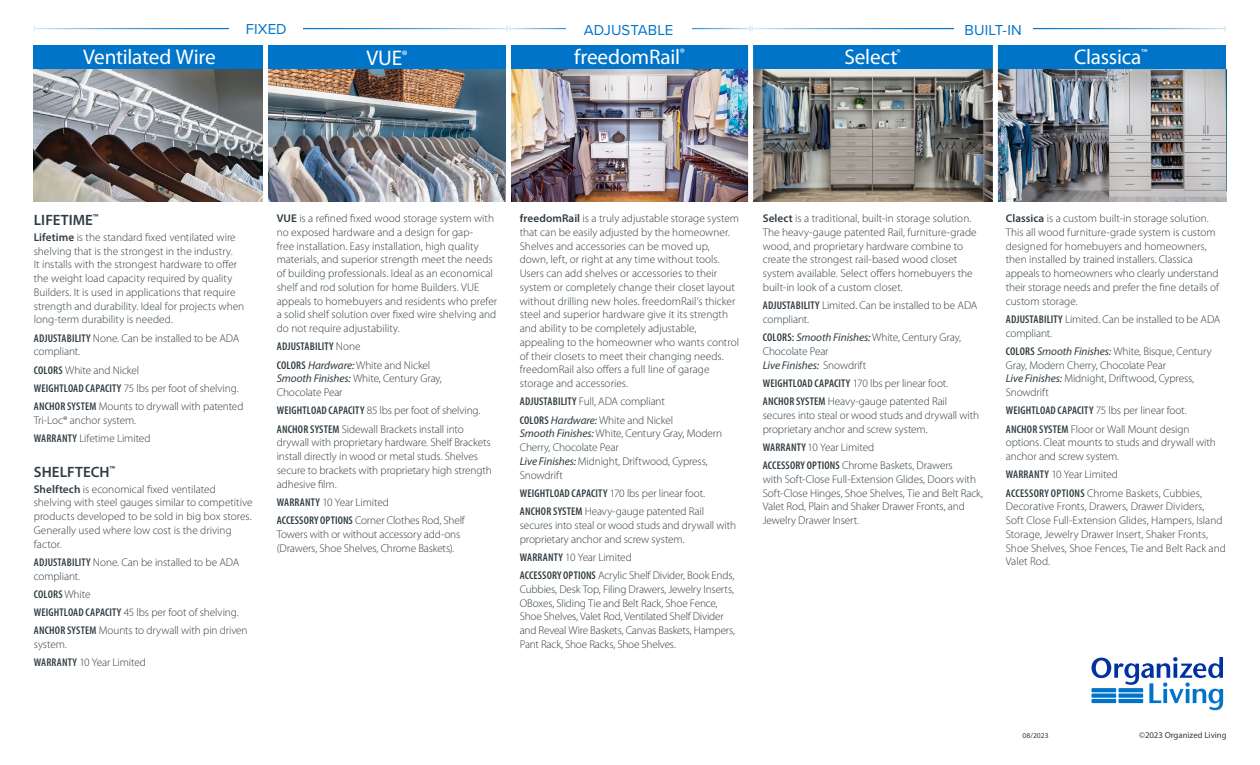
<style>
.page{position:relative;width:1260px;height:765px;background:#fff}
.page>*{position:absolute;margin:0;border:0;box-sizing:border-box;transform-origin:0 0}
.t1{font:21.25px "Myriad Pro";letter-spacing:-.01em;color:#fff}
.t2{font:15px "Proxima Nova";letter-spacing:.005em;color:#0074c8}
.t3{font:600 15px "Myriad Pro";letter-spacing:.005em;color:#303c42}
.t4{font:300 11.25px/13.8px "Myriad Pro";letter-spacing:-.005em;color:#303c42}
.t5{font:600 condensed 11.25px/18.2px "Myriad Pro";letter-spacing:.01em;color:#303c42}
.t6{font:8.75px "Myriad Pro";color:#303c42}
.t7{font:7.5px "Myriad Pro";letter-spacing:.01em;color:#303c42}
.s1{font-weight:600}
.s2{font-weight:600;font-stretch:condensed}
.s3{font-weight:300;font-stretch:normal}
.s4{font-weight:400;font-style:italic;font-stretch:normal}
.s5{font-weight:400;font-style:italic}
</style>
<div class="page">
<div style="left:34px;top:45px;width:1192px;height:25px;background:#0074c8"></div>
<img style="left:753px;top:69px;width:473px;height:132px">
<img style="left:268px;top:69px;width:480px;height:132px">
<img style="left:34px;top:69px;width:229px;height:132px">
<svg style="left:1092px;top:657px;width:132px;height:53px"></svg>
<svg style="left:1119px;top:688px;width:24px;height:4px"></svg>
<div style="left:1119px;top:693px;width:24px;height:5px;background:#0074c8"></div>
<hr style="left:1119px;top:699px;width:24px;height:4px;background:#0074c8">
<svg style="left:1092px;top:688px;width:24px;height:4px"></svg>
<div style="left:1092px;top:693px;width:24px;height:5px;background:#0074c8"></div>
<hr style="left:1092px;top:699px;width:24px;height:4px;background:#0074c8">
<hr style="left:510px;top:28px;width:240px;height:1px;background:#0074c8">
<hr style="left:752px;top:28px;width:473px;height:1px;background:#0074c8">
<svg style="left:749px;top:26px;width:4px;height:5px"></svg>
<div style="left:954px;top:21px;width:78px;height:17px;background:#fff"></div>
<div style="left:566px;top:20px;width:125px;height:18px;background:#fff"></div>
<div style="left:748px;top:41px;width:5px;height:164px;background:#fff"></div>
<div style="left:993px;top:42px;width:5px;height:165px;background:#fff"></div>
<hr style="left:34px;top:28px;width:473px;height:1px;background:#0074c8">
<svg style="left:506px;top:26px;width:4px;height:5px"></svg>
<div style="left:230px;top:19px;width:73px;height:17px;background:#fff"></div>
<div style="left:263px;top:42px;width:5px;height:165px;background:#fff"></div>
<div style="left:506px;top:40px;width:5px;height:165px;background:#fff"></div>
<h2 class="t2" style="left:246px;top:17px;width:42px">FIXED</h2>
<h1 class="t1" style="left:83px;top:44px;width:134px">Ventilated Wire</h1>
<h1 class="t1" style="left:366px;top:45px;width:43px">VUE<sup>®</sup></h1>
<h2 class="t2" style="left:584px;top:19px;width:91px">ADJUSTABLE</h2>
<h2 class="t2" style="left:965px;top:19px;width:59px">BUILT-IN</h2>
<h1 class="t1" style="left:574px;top:44px;width:112px">freedomRail<sup>®</sup></h1>
<h1 class="t1" style="left:844px;top:44px;width:58px">Select<sup>®</sup></h1>
<h1 class="t1" style="left:1074px;top:44px;width:75px">Classica<sup>™</sup></h1>
<h2 class="t3" style="left:34px;top:210px;width:66px">LIFETIME<sup>™</sup></h2>
<p class="t4" style="left:34px;top:230px;width:212px"><span class="s1">Lifetime</span> is the standard fixed ventilated wire shelving that is the strongest in the industry.<br>It installs with the strongest hardware to offer the weight load capacity required by quality Builders. It is used in applications that require strength and durability. Ideal for projects when long-term durability is needed.</p>
<p class="t4" style="left:34px;top:331px;width:207px"><span class="s2">ADJUSTABILITY</span> None. Can be installed to be ADA compliant.</p>
<p class="t4" style="left:34px;top:361px;width:211px;line-height:18.2px"><span class="s2">COLORS</span> White and Nickel<br><span class="s2">WEIGHTLOAD CAPACITY</span> 75 lbs per foot of shelving.<br><span class="s2">ANCHOR SYSTEM</span> Mounts to drywall with patented</p>
<p class="t4" style="left:34px;top:411px;width:118px;line-height:18.2px">Tri-Loc® anchor system.<br><span class="s2">WARRANTY</span> Lifetime Limited</p>
<h2 class="t3" style="left:34px;top:462px;width:83px">SHELFTECH<sup>™</sup></h2>
<p class="t4" style="left:34px;top:482px;width:220px"><span class="s1">Shelftech</span> is economical fixed ventilated shelving with steel gauges similar to competitive products developed to be sold in big box stores.<br>Generally used where low cost is the driving factor.</p>
<p class="t4" style="left:34px;top:555px;width:207px"><span class="s2">ADJUSTABILITY</span> None. Can be installed to be ADA compliant.</p>
<p class="t4" style="left:34px;top:585px;width:215px;line-height:18.2px"><span class="s2">COLORS</span> White<br><span class="s2">WEIGHTLOAD CAPACITY</span> 45 lbs per foot of shelving.<br><span class="s2">ANCHOR SYSTEM</span> Mounts to drywall with pin driven</p>
<p class="t4" style="left:34px;top:635px;width:114px;line-height:18.2px">system.<br><span class="s2">WARRANTY</span> 10 Year Limited</p>
<p class="t4" style="left:277px;top:211px;width:222px"><span class="s1">VUE</span> is a refined fixed wood storage system with no exposed hardware and a design for gap-<br>free installation. Easy installation, high quality materials, and superior strength meet the needs of building professionals. Ideal as an economical shelf and rod solution for home Builders. VUE appeals to homebuyers and residents who prefer a solid shelf solution over fixed wire shelving and do not require adjustability.</p>
<p class="t5" style="left:277px;top:337px;width:155px">ADJUSTABILITY <span class="s3">None<br></span>COLORS <span class="s4">Hardware:</span> <span class="s3">White and Nickel</span></p>
<p class="t4" style="left:277px;top:372px;width:167px"><span class="s5">Smooth Finishes:</span> White, Century Gray,<br>Chocolate Pear</p>
<p class="t4" style="left:277px;top:401px;width:205px;line-height:18.2px"><span class="s2">WEIGHTLOAD CAPACITY</span> 85 lbs per foot of shelving.<br><span class="s2">ANCHOR SYSTEM</span> Sidewall Brackets install into</p>
<p class="t4" style="left:277px;top:436px;width:217px">drywall with proprietary hardware. Shelf Brackets install directly in wood or metal studs. Shelves secure to brackets with proprietary high strength adhesive film.</p>
<p class="t4" style="left:277px;top:493px;width:190px;line-height:18.2px"><span class="s2">WARRANTY</span> 10 Year Limited<br><span class="s2">ACCESSORY OPTIONS</span> Corner Clothes Rod, Shelf</p>
<p class="t4" style="left:277px;top:527px;width:185px">Towers with or without accessory add-ons (Drawers, Shoe Shelves, Chrome Baskets).</p>
<p class="t4" style="left:520px;top:211px;width:221px"><span class="s1">freedomRail</span> is a truly adjustable storage system that can be easily adjusted by the homeowner.<br>Shelves and accessories can be moved up, down, left, or right at any time without tools.<br>Users can add shelves or accessories to their system or completely change their closet layout without drilling new holes. freedomRail’s thicker steel and superior hardware give it its strength and ability to be completely adjustable, appealing to the homeowner who wants control of their closets to meet their changing needs. freedomRail also offers a full line of garage storage and accessories.</p>
<p class="t4" style="left:520px;top:392px;width:155px;line-height:18.2px"><span class="s2">ADJUSTABILITY</span> Full, ADA compliant<br><span class="s2">COLORS</span> <span class="s5">Hardware:</span> White and Nickel</p>
<p class="t4" style="left:520px;top:427px;width:204px"><span class="s5">Smooth Finishes:</span> White, Century Gray, Modern<br>Cherry, Chocolate Pear<br><span class="s5">Live Finishes:</span> Midnight, Driftwood, Cypress,<br>Snowdrift</p>
<p class="t4" style="left:520px;top:484px;width:187px;line-height:18.2px"><span class="s2">WEIGHTLOAD CAPACITY</span> 170 lbs per linear foot.<br><span class="s2">ANCHOR SYSTEM</span> Heavy-gauge patented Rail</p>
<p class="t4" style="left:520px;top:518px;width:218px">secures into steal or wood studs and drywall with proprietary anchor and screw system.</p>
<p class="t4" style="left:520px;top:548px;width:216px;line-height:18.2px"><span class="s2">WARRANTY</span> 10 Year Limited<br><span class="s2">ACCESSORY OPTIONS</span> Acrylic Shelf Divider, Book Ends,</p>
<p class="t4" style="left:520px;top:582px;width:217px">Cubbies, Desk Top, Filing Drawers, Jewelry Inserts, OBoxes, Sliding Tie and Belt Rack, Shoe Fence, Shoe Shelves, Valet Rod, Ventilated Shelf Divider and Reveal Wire Baskets, Canvas Baskets, Hampers, Pant Rack, Shoe Racks, Shoe Shelves.</p>
<p class="t4" style="left:763px;top:211px;width:215px"><span class="s1">Select</span> is a traditional, built-in storage solution.<br>The heavy-gauge patented Rail, furniture-grade wood, and proprietary hardware combine to create the strongest rail-based wood closet system available. Select offers homebuyers the built-in look of a custom closet.</p>
<p class="t4" style="left:763px;top:298px;width:216px"><span class="s2">ADJUSTABILITY</span> Limited. Can be installed to be ADA compliant.</p>
<p class="t4" style="left:763px;top:330px;width:200px"><span class="s2">COLORS:</span> <span class="s5">Smooth Finishes:</span> White, Century Gray,<br>Chocolate Pear<br><span class="s5">Live Finishes:</span> Snowdrift</p>
<p class="t4" style="left:763px;top:374px;width:187px;line-height:18.2px"><span class="s2">WEIGHTLOAD CAPACITY</span> 170 lbs per linear foot.<br><span class="s2">ANCHOR SYSTEM</span> Heavy-gauge patented Rail</p>
<p class="t4" style="left:763px;top:408px;width:218px">secures into steal or wood studs and drywall with proprietary anchor and screw system.</p>
<p class="t4" style="left:763px;top:438px;width:191px;line-height:18.2px"><span class="s2">WARRANTY</span> 10 Year Limited<br><span class="s2">ACCESSORY OPTIONS</span> Chrome Baskets, Drawers</p>
<p class="t4" style="left:763px;top:472px;width:222px">with Soft-Close Full-Extension Glides, Doors with Soft-Close Hinges, Shoe Shelves, Tie and Belt Rack, Valet Rod, Plain and Shaker Drawer Fronts, and Jewelry Drawer Insert.</p>
<p class="t4" style="left:1006px;top:211px;width:215px"><span class="s1">Classica</span> is a custom built-in storage solution.<br>This all wood furniture-grade system is custom designed for homebuyers and homeowners, then installed by trained installers. Classica appeals to homeowners who clearly understand their storage needs and prefer the fine details of custom storage.</p>
<p class="t4" style="left:1006px;top:312px;width:216px"><span class="s2">ADJUSTABILITY</span> Limited. Can be installed to be ADA compliant.</p>
<p class="t4" style="left:1006px;top:344px;width:207px"><span class="s2">COLORS</span> <span class="s5">Smooth Finishes:</span> White, Bisque, Century Gray, Modern Cherry, Chocolate Pear<br><span class="s5">Live Finishes:</span> Midnight, Driftwood, Cypress, Snowdrift</p>
<p class="t4" style="left:1006px;top:401px;width:185px;line-height:18.2px"><span class="s2">WEIGHTLOAD CAPACITY</span> 75 lbs per linear foot.<br><span class="s2">ANCHOR SYSTEM</span> Floor or Wall Mount design</p>
<p class="t4" style="left:1006px;top:436px;width:212px">options. Cleat mounts to studs and drywall with anchor and screw system.</p>
<p class="t4" style="left:1006px;top:465px;width:198px;line-height:18.2px"><span class="s2">WARRANTY</span> 10 Year Limited<br><span class="s2">ACCESSORY OPTIONS</span> Chrome Baskets, Cubbies,</p>
<p class="t4" style="left:1006px;top:500px;width:222px">Decorative Fronts, Drawers, Drawer Dividers,<br>Soft Close Full-Extension Glides, Hampers, Island Storage, Jewelry Drawer Insert, Shaker Fronts, Shoe Shelves, Shoe Fences, Tie and Belt Rack and Valet Rod.</p>
<p class="t7" style="left:1022px;top:731px;width:28px">08/2023</p>
<p class="t6" style="left:1139px;top:729px;width:89px">©2023 Organized Living</p>
</div>
